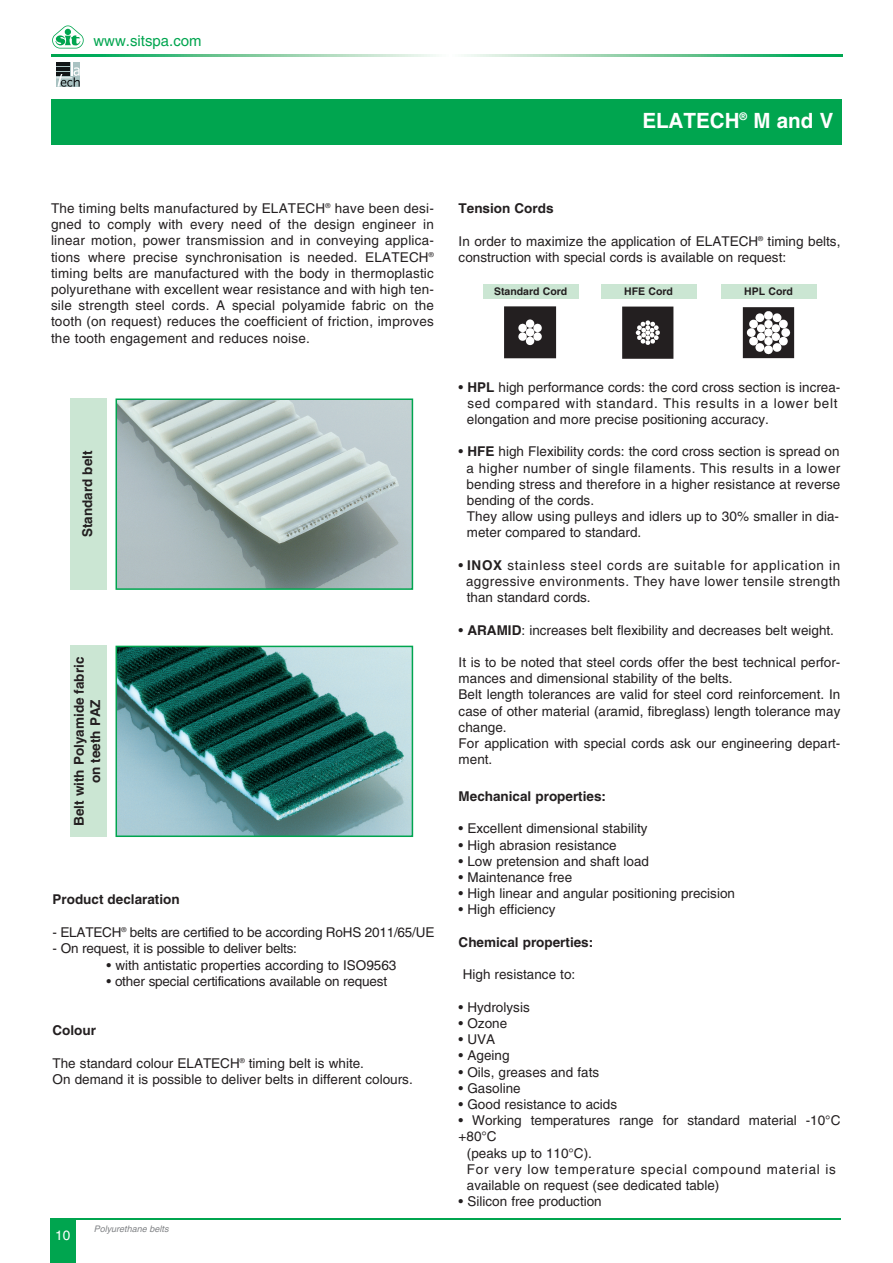
<style>
.page{position:relative;width:893px;height:1263px;background:#fff}
.page>*{position:absolute;margin:0;border:0;box-sizing:border-box;transform-origin:0 0}
.t1{font:700 21px "Helvetica";color:#fff}
.t2{font:15px "Helvetica";color:#00a54f}
.t3{font:13.5px/16.2px "Helvetica";color:#231f20}
.t4{font:700 13.5px/16.2px "Helvetica";color:#231f20;text-align:center}
.t5{font:13.5px "Helvetica";letter-spacing:.055em;color:#231f20}
.t6{font:13.5px "Helvetica";color:#fff}
.t7{font:700 10.5px "Helvetica";color:#231f20}
.t8{font:italic 9px "Helvetica";color:#808285}
.s1{font-weight:700}
</style>
<div class="page">
<svg style="left:51px;top:55px;width:791px;height:2px;background:#79cc9f"></svg>
<hr style="left:50px;top:1218px;width:791px;height:2px;background:#00a54f">
<svg style="left:52px;top:26px;width:32px;height:23px"></svg>
<svg style="left:56px;top:63px;width:24px;height:24px"></svg>
<div style="left:50px;top:1218px;width:25px;height:45px;background:#00a54f"></div>
<img style="left:119px;top:401px;width:291px;height:186px">
<div style="left:116px;top:398px;width:297px;height:192px;border:2px solid #00a54f"></div>
<div style="left:71px;top:646px;width:36px;height:191px;background:#cbe6d3"></div>
<img style="left:119px;top:649px;width:291px;height:185px">
<div style="left:116px;top:646px;width:297px;height:191px;border:2px solid #00a54f"></div>
<div style="left:483px;top:284px;width:95px;height:15px;background:#cbe6d3"></div>
<img style="left:742px;top:307px;width:53px;height:52px">
<img style="left:504px;top:306px;width:53px;height:53px">
<img style="left:622px;top:306px;width:52px;height:53px">
<div style="left:601px;top:284px;width:95px;height:15px;background:#cbe6d3"></div>
<div style="left:721px;top:284px;width:95px;height:15px;background:#cbe6d3"></div>
<div style="left:71px;top:398px;width:36px;height:192px;background:#cbe6d3"></div>
<div style="left:51px;top:99px;width:791px;height:46px;background:#00a54f"></div>
<p class="t2" style="left:93px;top:32px;width:110px">www.sitspa.com</p>
<h1 class="t1" style="left:642px;top:108px;width:193px">ELATECH<sup>®</sup> M and V</h1>
<p class="t3" style="left:51px;top:200px;width:384px;text-align:justify">The timing belts manufactured by ELATECH<sup>®</sup> have been desi&shy;gned to comply with every need of the design engineer in linear motion, power transmission and in conveying applica&shy;tions where precise synchronisation is needed. ELATECH<sup>® </sup>timing belts are manufactured with the body in thermoplastic polyurethane with excellent wear resistance and with high ten&shy;sile strength steel cords. A special polyamide fabric on the tooth (on request) reduces the coefficient of friction, improves the tooth engagement and reduces noise.</p>
<p class="t4" style="left:79px;top:537px;width:88px;rotate:-90deg">Standard belt</p>
<p class="t4" style="left:71px;top:826px;width:171px;rotate:-90deg">Belt with Polyamide fabric on teeth PAZ</p>
<p class="t4" style="left:53px;top:892px;width:129px">Product declaration</p>
<p class="t3" style="left:53px;top:924px;width:383px">- ELATECH<sup>®</sup> belts are certified to be according RoHS 2011/65/UE</p>
<p class="t3" style="left:53px;top:940px;width:246px">- On request, it is possible to deliver belts:</p>
<p class="t3" style="left:107px;top:957px;width:291px">• with antistatic properties according to ISO9563</p>
<p class="t3" style="left:107px;top:973px;width:282px">• other special certifications available on request</p>
<p class="t4" style="left:53px;top:1023px;width:45px">Colour</p>
<p class="t3" style="left:53px;top:1055px;width:362px">The standard colour ELATECH<sup>®</sup> timing belt is white.<br>On demand it is possible to deliver belts in different colours.</p>
<p class="t6" style="left:55px;top:1228px;width:17px">10</p>
<p class="t8" style="left:94px;top:1224px;width:76px">Polyurethane belts</p>
<p class="t4" style="left:459px;top:200px;width:96px">Tension Cords</p>
<p class="t3" style="left:459px;top:233px;width:383px">In order to maximize the application of ELATECH<sup>®</sup> timing belts, construction with special cords is available on request:</p>
<p class="t7" style="left:494px;top:285px;width:75px">Standard Cord</p>
<p class="t7" style="left:624px;top:285px;width:50px">HfE Cord</p>
<p class="t7" style="left:744px;top:285px;width:50px">HPL Cord</p>
<p class="t3" style="left:467px;top:379px;width:375px;text-indent:-8px">• <span class="s1">HPL</span> high performance cords: the cord cross section is increa&shy;sed compared with standard. This results in a lower belt elongation and more precise positioning accuracy.</p>
<p class="t3" style="left:466px;top:444px;width:375px;text-indent:-8px">• <span class="s1">HfE</span> high Flexibility cords: the cord cross section is spread on a higher number of single filaments. This results in a lower bending stress and therefore in a higher resistance at reverse bending of the cords.<br>They allow using pulleys and idlers up to 30% smaller in dia&shy;meter compared to standard.</p>
<p class="t3" style="left:466px;top:557px;width:376px;text-align:justify;text-indent:-7px">• <span class="s1">INoX</span> stainless steel cords are suitable for application in aggressive environments. They have lower tensile strength than standard cords.</p>
<p class="t3" style="left:459px;top:622px;width:377px">• <span class="s1">ArAMID</span>: increases belt flexibility and decreases belt weight.</p>
<p class="t3" style="left:459px;top:654px;width:383px">It is to be noted that steel cords offer the best technical perfor&shy;mances and dimensional stability of the belts.<br>Belt length tolerances are valid for steel cord reinforcement. In case of other material (aramid, fibreglass) length tolerance may change.<br>For application with special cords ask our engineering depart&shy;ment.</p>
<p class="t4" style="left:459px;top:788px;width:149px">Mechanical properties:</p>
<p class="t3" style="left:459px;top:821px;width:190px">• Excellent dimensional stability</p>
<p class="t3" style="left:459px;top:837px;width:160px">• High abrasion resistance</p>
<p class="t3" style="left:459px;top:853px;width:192px">• Low pretension and shaft load</p>
<p class="t3" style="left:459px;top:869px;width:115px">• Maintenance free</p>
<p class="t3" style="left:459px;top:885px;width:278px">• High linear and angular positioning precision</p>
<p class="t3" style="left:459px;top:902px;width:99px">• High efficiency</p>
<p class="t4" style="left:459px;top:934px;width:136px">Chemical properties:</p>
<p class="t3" style="left:463px;top:966px;width:114px">High resistance to:</p>
<p class="t3" style="left:459px;top:999px;width:73px">• Hydrolysis</p>
<p class="t3" style="left:459px;top:1015px;width:50px">• Ozone</p>
<p class="t3" style="left:459px;top:1031px;width:38px">• UVA</p>
<p class="t3" style="left:459px;top:1047px;width:52px">• Ageing</p>
<p class="t3" style="left:459px;top:1064px;width:142px">• Oils, greases and fats</p>
<p class="t3" style="left:459px;top:1080px;width:64px">• Gasoline</p>
<p class="t3" style="left:459px;top:1096px;width:160px">• Good resistance to acids</p>
<p class="t3" style="left:459px;top:1112px;width:383px">• Working temperatures range for standard material -10°C</p>
<p class="t3" style="left:459px;top:1128px;width:40px">+80°C</p>
<p class="t3" style="left:467px;top:1145px;width:127px">(peaks up to 110°C).</p>
<p class="t5" style="left:467px;top:1161px;width:371px">For very low temperature special compound material is</p>
<p class="t3" style="left:467px;top:1177px;width:254px">available on request (see dedicated table)</p>
<p class="t3" style="left:459px;top:1193px;width:145px">• Silicon free production</p>
</div>
